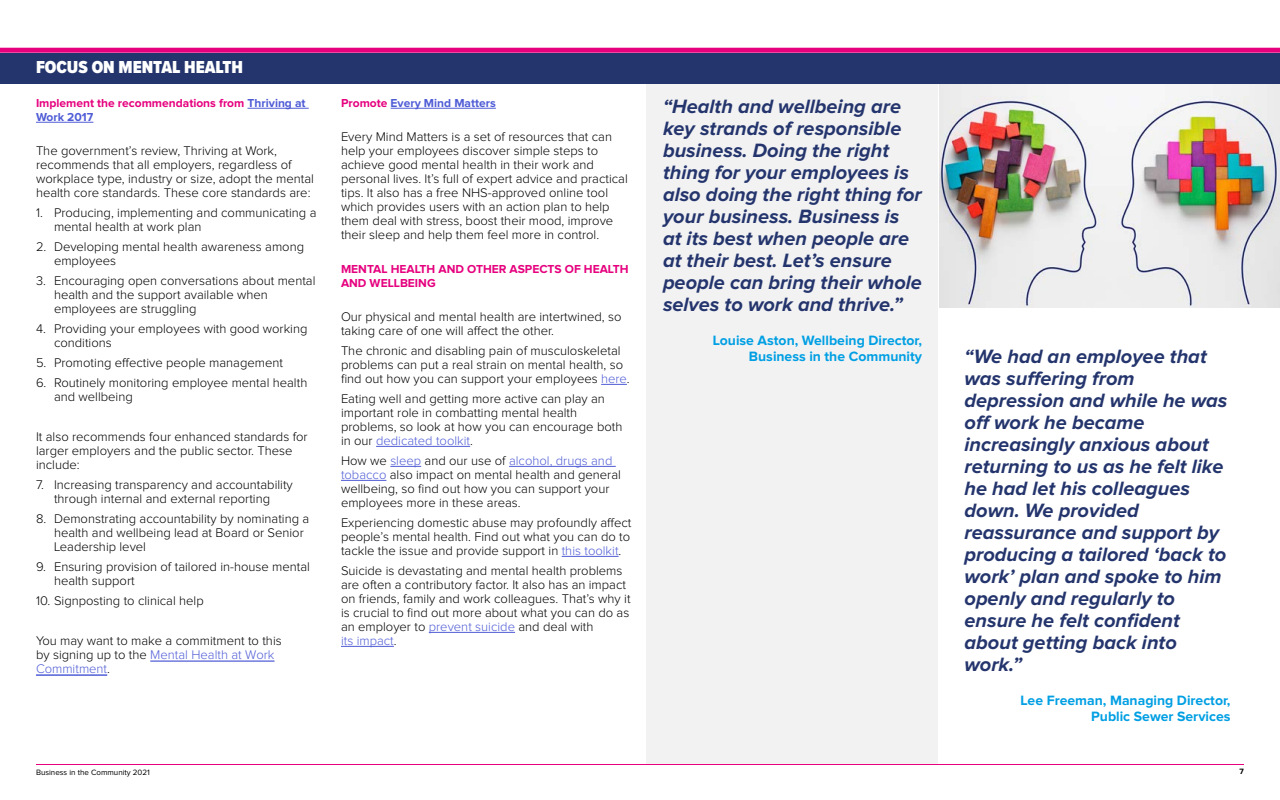
<style>
.page{position:relative;width:1280px;height:800px;background:#fff}
.page>*{position:absolute;margin:0;border:0;box-sizing:border-box;transform-origin:0 0}
.t1{font:italic 700 20px/22px "Proxima Nova";color:#24356d}
.t2{font:900 18px "Proxima Nova Cond";color:#fff}
.t3{font:700 14px/16px "Proxima Nova";color:#009fe3;text-align:right}
.t4{font:300 13px/14px "Proxima Nova";color:#000}
.t5{font:700 12px/14px "Proxima Nova";color:#e6007e}
.t6{font:700 12px "Proxima Nova";color:#4f5cd6}
.t7{font:8px "Proxima Nova";color:#000}
.t8{font:700 8px "Proxima Nova";color:#000}
.s1{color:#4f5cd6}
.s2{color:#e6007e}
</style>
<div class="page">
<hr style="left:36px;top:764px;width:1208px;height:1px;background:#e6007e">
<div style="left:0;top:48px;width:1280px;height:5px;background:#e6007e"></div>
<div style="left:646px;top:84px;width:292px;height:680px;background:#f2f2f3"></div>
<hr style="left:248px;top:108px;width:61px;height:1px;background:#4f5cd6">
<hr style="left:36px;top:122px;width:57px;height:1px;background:#4f5cd6">
<hr style="left:36px;top:675px;width:71px;height:1px;background:#4f5cd6">
<hr style="left:150px;top:661px;width:125px;height:1px;background:#4f5cd6">
<div style="left:0;top:53px;width:1280px;height:31px;background:#24356d"></div>
<hr style="left:391px;top:108px;width:105px;height:1px;background:#4f5cd6">
<svg style="left:601px;top:384px;width:26px;height:1px"></svg>
<hr style="left:376px;top:446px;width:94px;height:1px;background:#4f5cd6">
<hr style="left:390px;top:466px;width:31px;height:1px;background:#4f5cd6">
<hr style="left:509px;top:466px;width:107px;height:1px;background:#4f5cd6">
<hr style="left:341px;top:480px;width:45px;height:1px;background:#4f5cd6">
<hr style="left:562px;top:556px;width:57px;height:1px;background:#4f5cd6">
<hr style="left:429px;top:632px;width:86px;height:1px;background:#4f5cd6">
<hr style="left:341px;top:646px;width:53px;height:1px;background:#4f5cd6">
<img style="left:939px;top:84px;width:341px;height:224px">
<h2 class="t2" style="left:36px;top:54px;width:209px">FOCUS ON MENTAL HEALTH</h2>
<p class="t5" style="left:36px;top:96px;width:271px">Implement the recommendations from <span class="s1">Thriving at<br>Work 2017</span></p>
<p class="t4" style="left:36px;top:144px;width:280px">The government’s review, Thriving at Work, recommends that all employers, regardless of workplace type, industry or size, adopt the mental health core standards. These core standards are:</p>
<p class="t4" style="left:54px;top:206px;width:264px;text-indent:-18px">1. Producing, implementing and communicating a mental health at work plan</p>
<p class="t4" style="left:54px;top:240px;width:252px;text-indent:-18px">2. Developing mental health awareness among employees</p>
<p class="t4" style="left:54px;top:274px;width:263px;text-indent:-18px">3. Encouraging open conversations about mental health and the support available when employees are struggling</p>
<p class="t4" style="left:54px;top:322px;width:255px;text-indent:-18px">4. Providing your employees with good working conditions</p>
<p class="t4" style="left:36px;top:356px;width:249px">5. Promoting effective people management</p>
<p class="t4" style="left:54px;top:376px;width:255px;text-indent:-18px">6. Routinely monitoring employee mental health and wellbeing</p>
<p class="t4" style="left:36px;top:430px;width:273px">It also recommends four enhanced standards for larger employers and the public sector. These include:</p>
<p class="t4" style="left:36px;top:478px;width:258px;text-align:center">7. Increasing transparency and accountability through internal and external reporting</p>
<p class="t4" style="left:54px;top:512px;width:257px;text-indent:-18px">8. Demonstrating accountability by nominating a health and wellbeing lead at Board or Senior<br>Leadership level</p>
<p class="t4" style="left:54px;top:560px;width:258px;text-indent:-18px">9. Ensuring provision of tailored in-house mental health support</p>
<p class="t4" style="left:36px;top:594px;width:169px">10. Signposting to clinical help</p>
<p class="t4" style="left:36px;top:634px;width:247px;line-height:13.6px">You may want to make a commitment to this by signing up to the <span class="s1">Mental Health at Work<br>Commitment</span>.</p>
<p class="t6" style="left:341px;top:96px;width:156px"><span class="s2">Promote</span> Every Mind Matters</p>
<p class="t4" style="left:341px;top:130px;width:288px">Every Mind Matters is a set of resources that can help your employees discover simple steps to achieve good mental health in their work and personal lives. It’s full of expert advice and practical tips. It also has a free NHS-approved online tool which provides users with an action plan to help them deal with stress, boost their mood, improve their sleep and help them feel more in control.</p>
<p class="t5" style="left:341px;top:262px;width:289px">MENTAL HEALTH AND OTHER ASPECTS OF HEALTH<br>AND WELLBEING</p>
<p class="t4" style="left:341px;top:310px;width:282px">Our physical and mental health are intertwined, so taking care of one will affect the other.</p>
<p class="t4" style="left:341px;top:344px;width:290px">The chronic and disabling pain of musculoskeletal problems can put a real strain on mental health, so find out how you can support your employees <span class="s1">here</span>.</p>
<p class="t4" style="left:341px;top:392px;width:283px">Eating well and getting more active can play an important role in combatting mental health problems, so look at how you can encourage both in our <span class="s1">dedicated toolkit</span>.</p>
<p class="t4" style="left:341px;top:454px;width:281px">How we <span class="s1">sleep</span> and our use of <span class="s1">alcohol, drugs and tobacco</span> also impact on mental health and general wellbeing, so find out how you can support your employees more in these areas.</p>
<p class="t4" style="left:341px;top:516px;width:292px;text-align:justify">Experiencing domestic abuse may profoundly affect people’s mental health. Find out what you can do to tackle the issue and provide support in <span class="s1">this toolkit</span>.</p>
<p class="t4" style="left:341px;top:564px;width:291px">Suicide is devastating and mental health problems are often a contributory factor. It also has an impact on friends, family and work colleagues. That’s why it is crucial to find out more about what you can do as an employer to <span class="s1">prevent suicide</span> and deal with<br><span class="s1">its impact</span>.</p>
<p class="t1" style="left:663px;top:96px;width:260px">“Health and wellbeing are key strands of responsible business. Doing the right thing for your employees is also doing the right thing for your business. Business is at its best when people are at their best. Let’s ensure people can bring their whole selves to work and thrive.”</p>
<p class="t3" style="left:713px;top:333px;width:211px">Louise Aston, Wellbeing Director,<br>Business in the Community</p>
<p class="t1" style="left:964px;top:347px;width:264px">“We had an employee that was suffering from depression and while he was off work he became increasingly anxious about returning to us as he felt like he had let his colleagues down. We provided reassurance and support by producing a tailored ‘back to work’ plan and spoke to him openly and regularly to ensure he felt confident about getting back into work.”</p>
<p class="t3" style="left:1021px;top:693px;width:211px">Lee Freeman, Managing Director,<br>Public Sewer Services</p>
<p class="t7" style="left:36px;top:768px;width:115px">Business in the Community 2021</p>
<p class="t8" style="left:1240px;top:767px;width:6px">7</p>
</div>
